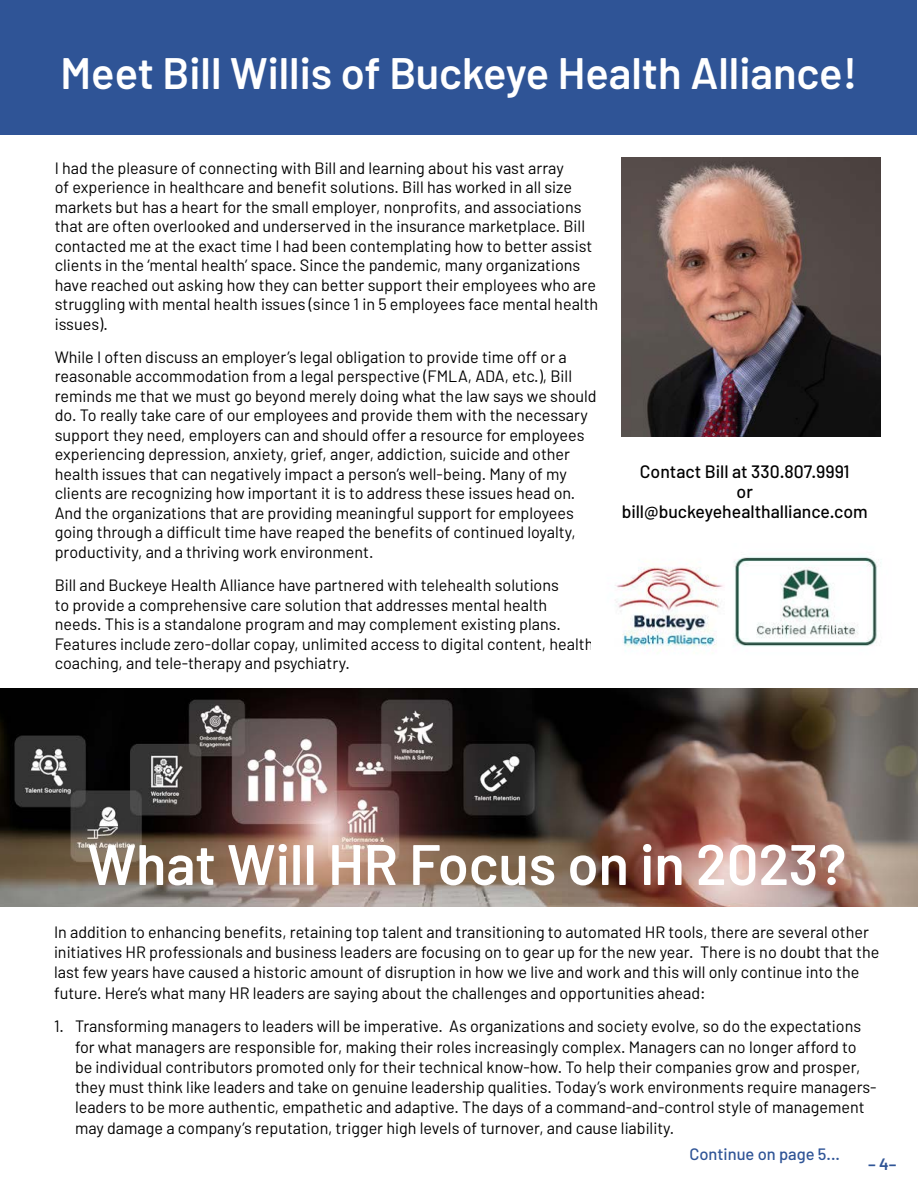
<style>
.page{position:relative;width:918px;height:1188px;background:#fff}
.page>*{position:absolute;margin:0;border:0;box-sizing:border-box;transform-origin:0 0}
.t1{font:600 57px "Barlow";color:#fff}
.t2{font:600 44.1px "Barlow";color:#fff}
.t3{font:500 18px/20.2px "Barlow";color:#000;text-align:center}
.t4{font:16.5px/19.5px "Barlow";color:#000}
.t5{font:500 16.5px "Barlow";color:#2f5496}
.t6{font:600 16.5px "Barlow";color:#2f5496}
</style>
<div class="page">
<img style="left:0;top:688px;width:918px;height:219px">
<div style="left:0;top:0;width:917px;height:135px;background:#2f5496"></div>
<img style="left:621px;top:158px;width:259px;height:278px">
<img style="left:615px;top:556px;width:266px;height:96px">
<h2 class="t2" style="left:61px;top:46px;width:798px">Meet Bill Willis of Buckeye Health Alliance!</h2>
<p class="t4" style="left:55px;top:158px;width:545px">I had the pleasure of connecting with Bill and learning about his vast array<br>of experience in healthcare and benefit solutions. Bill has worked in all size markets but has a heart for the small employer, nonprofits, and associations that are often overlooked and underserved in the insurance marketplace. Bill contacted me at the exact time I had been contemplating how to better assist clients in the ‘mental health’ space. Since the pandemic, many organizations have reached out asking how they can better support their employees who are struggling with mental health issues (since 1 in 5 employees face mental health issues).</p>
<p class="t4" style="left:55px;top:347px;width:543px">While I often discuss an employer’s legal obligation to provide time off or a reasonable accommodation from a legal perspective (FMLA, ADA, etc.), Bill reminds me that we must go beyond merely doing what the law says we should do. To really take care of our employees and provide them with the necessary support they need, employers can and should offer a resource for employees experiencing depression, anxiety, grief, anger, addiction, suicide and other health issues that can negatively impact a person’s well-being. Many of my clients are recognizing how important it is to address these issues head on.<br>And the organizations that are providing meaningful support for employees going through a difficult time have reaped the benefits of continued loyalty, productivity, and a thriving work environment.</p>
<p class="t4" style="left:55px;top:575px;width:540px">Bill and Buckeye Health Alliance have partnered with telehealth solutions<br>to provide a comprehensive care solution that addresses mental health needs. This is a standalone program and may complement existing plans.<br>Features include zero-dollar copay, unlimited access to digital content, health coaching, and tele-therapy and psychiatry.</p>
<p class="t3" style="left:622px;top:461px;width:248px">Contact Bill at 330.807.9991<br>or bill@buckeyehealthalliance.com</p>
<h1 class="t1" style="left:88px;top:829px;width:760px">What Will HR Focus on in 2023?</h1>
<p class="t4" style="left:54px;top:921px;width:827px;line-height:20.2px">In addition to enhancing benefits, retaining top talent and transitioning to automated HR tools, there are several other initiatives HR professionals and business leaders are focusing on to gear up for the new year. There is no doubt that the last few years have caused a historic amount of disruption in how we live and work and this will only continue into the future. Here’s what many HR leaders are saying about the challenges and opportunities ahead:</p>
<p class="t4" style="left:75px;top:1016px;width:803px;line-height:20.2px;text-indent:-21px">1. Transforming managers to leaders will be imperative. As organizations and society evolve, so do the expectations for what managers are responsible for, making their roles increasingly complex. Managers can no longer afford to be individual contributors promoted only for their technical know-how. To help their companies grow and prosper, they must think like leaders and take on genuine leadership qualities. Today’s work environments require managers&shy;leaders to be more authentic, empathetic and adaptive. The days of a command-and-control style of management may damage a company’s reputation, trigger high levels of turnover, and cause liability.</p>
<p class="t5" style="left:689px;top:1143px;width:152px">Continue on page 5...</p>
<p class="t6" style="left:868px;top:1154px;width:30px">– 4–</p>
</div>
